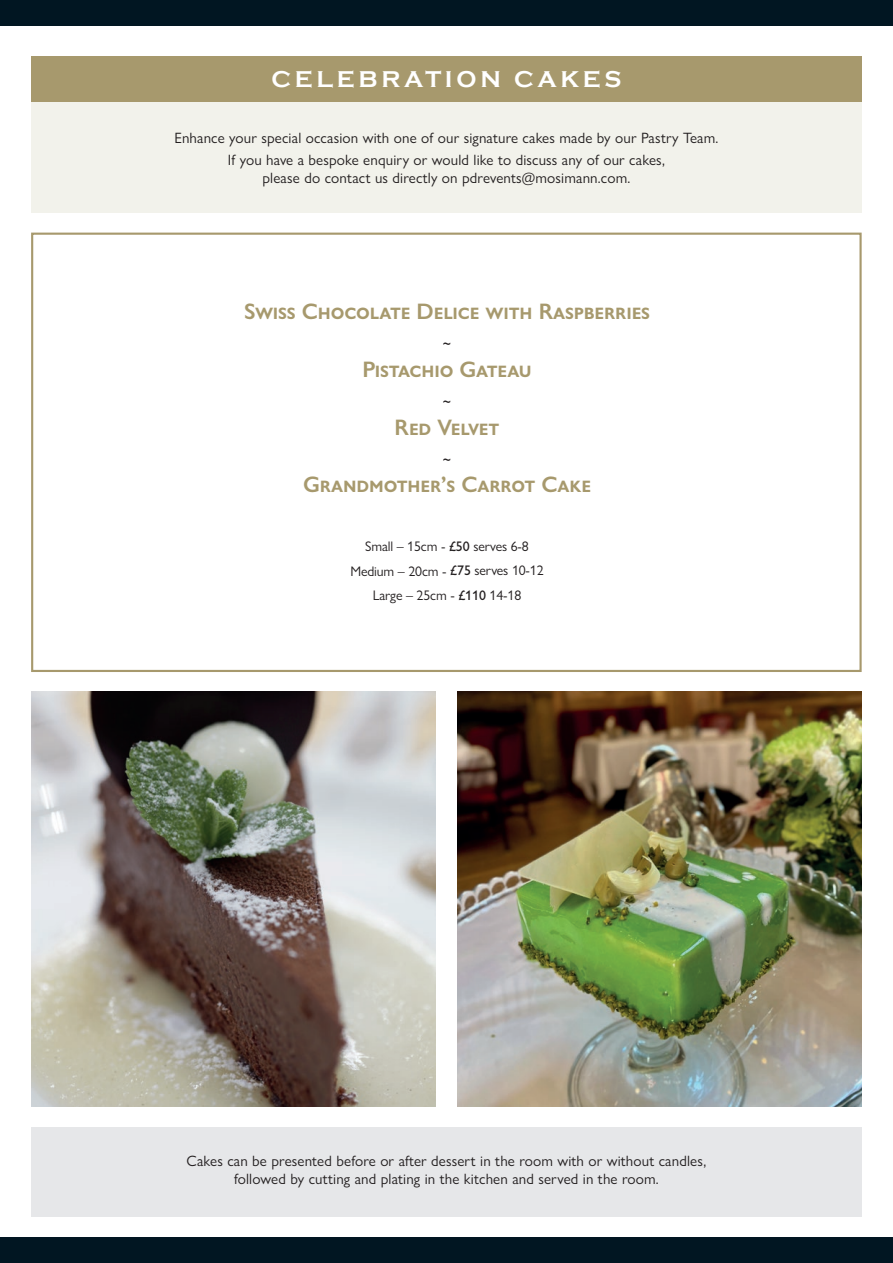
<style>
.page{position:relative;width:893px;height:1263px;background:#fff}
.page>*{position:absolute;margin:0;border:0;box-sizing:border-box;transform-origin:0 0}
.t1{font:700 23.55px "Copperplate Gothic";letter-spacing:.16em;color:#fff}
.t2{font:600 22.5px "Gill Sans Nova";letter-spacing:-.005em;color:#a7996d}
.t3{font:15px/18px "Gill Sans Nova";letter-spacing:.01em;color:#231f20;text-align:center}
.t4{font:500 15px "Gill Sans Nova";color:#231f20}
.t5{font:13.95px/24.3px "Gill Sans Nova";letter-spacing:-.01em;color:#231f20;text-align:center}
.s1{font-weight:500}
</style>
<div class="page">
<div style="left:31px;top:1127px;width:831px;height:89px;background:#e6e7e9"></div>
<div style="left:0;top:1237px;width:893px;height:26px;background:#011622"></div>
<img style="left:458px;top:692px;width:404px;height:414px">
<div style="left:31px;top:102px;width:831px;height:111px;background:#f2f2eb"></div>
<div style="left:31px;top:57px;width:831px;height:45px;background:#a7996d"></div>
<div style="left:31px;top:233px;width:831px;height:439px;border:2px solid #a7996d"></div>
<div style="left:0;top:0;width:893px;height:26px;background:#011622"></div>
<img style="left:31px;top:692px;width:404px;height:415px">
<h1 class="t1" style="left:271px;top:67px;width:352px">CELEBRATION CAKES</h1>
<p class="t3" style="left:174px;top:126px;width:546px;line-height:22.2px">Enhance your special occasion with one of our signature cakes made by our Pastry Team.<br>If you have a bespoke enquiry or would like to discuss any of our cakes,</p>
<p class="t3" style="left:263px;top:169px;width:369px">please do contact us directly on pdrevents@mosimann.com.</p>
<h2 class="t2" style="left:244px;top:297px;width:407px">Swiss Chocolate Delice with Raspberries</h2>
<p class="t4" style="left:443px;top:335px;width:10px">~</p>
<h2 class="t2" style="left:362px;top:355px;width:171px">Pistachio Gateau</h2>
<p class="t4" style="left:443px;top:393px;width:10px">~</p>
<h2 class="t2" style="left:395px;top:413px;width:106px">Red Velvet</h2>
<p class="t4" style="left:443px;top:450px;width:10px">~</p>
<h2 class="t2" style="left:303px;top:471px;width:289px">Grandmother’s Carrot Cake</h2>
<p class="t5" style="left:350px;top:534px;width:195px">Small – 15cm - <span class="s1">£50</span> serves 6-8<br>Medium – 20cm - <span class="s1">£75</span> serves 10-12<br>Large – 25cm - <span class="s1">£110</span> 14-18</p>
<p class="t3" style="left:187px;top:1152px;width:521px">Cakes can be presented before or after dessert in the room with or without candles, followed by cutting and plating in the kitchen and served in the room.</p>
</div>
